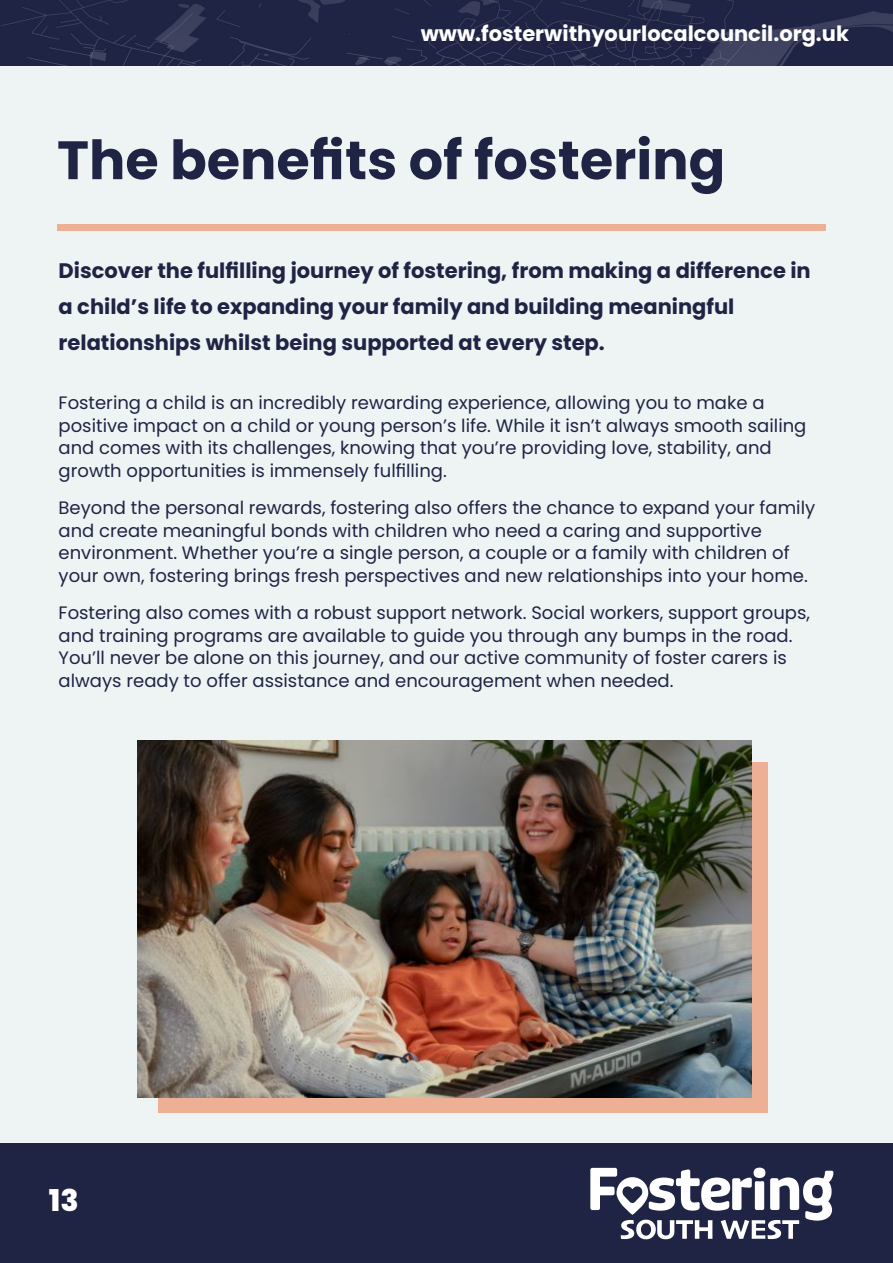
<style>
.page{position:relative;width:893px;height:1263px;background:#fff}
.page>*{position:absolute;margin:0;border:0;box-sizing:border-box;transform-origin:0 0}
.t1{font:700 54px "Poppins";color:#1f2445}
.t2{font:800 30px "Poppins";color:#fff}
.t3{font:700 21px/36px "Poppins";color:#1f2445}
.t4{font:700 21px "Poppins";color:#fff}
.t5{font:18px/22.5px "Poppins";color:#1f2445}
</style>
<div class="page">
<div style="left:0;top:3px;width:893px;height:1260px;background:#eef4f3"></div>
<div style="left:0;top:1144px;width:893px;height:119px;background:#1f2445"></div>
<img style="left:1px;top:0;width:892px;height:66px">
<svg style="left:590px;top:1167px;width:243px;height:72px"></svg>
<div style="left:57px;top:224px;width:768px;height:7px;background:#eeb094"></div>
<div style="left:158px;top:762px;width:610px;height:351px;background:#eeb094"></div>
<img style="left:137px;top:741px;width:614px;height:357px">
<p class="t4" style="left:421px;top:19px;width:430px">www.fosterwithyourlocalcouncil.org.uk</p>
<h1 class="t1" style="left:57px;top:122px;width:670px">The benefits of fostering</h1>
<p class="t3" style="left:59px;top:253px;width:754px">Discover the fulfilling journey of fostering, from making a difference in a child’s life to expanding your family and building meaningful relationships whilst being supported at every step.</p>
<p class="t5" style="left:59px;top:391px;width:749px">Fostering a child is an incredibly rewarding experience, allowing you to make a positive impact on a child or young person’s life. While it isn’t always smooth sailing and comes with its challenges, knowing that you’re providing love, stability, and growth opportunities is immensely fulfilling.</p>
<p class="t5" style="left:59px;top:496px;width:758px">Beyond the personal rewards, fostering also offers the chance to expand your family and create meaningful bonds with children who need a caring and supportive environment. Whether you’re a single person, a couple or a family with children of your own, fostering brings fresh perspectives and new relationships into your home.</p>
<p class="t5" style="left:59px;top:601px;width:753px">Fostering also comes with a robust support network. Social workers, support groups, and training programs are available to guide you through any bumps in the road.<br>You’ll never be alone on this journey, and our active community of foster carers is always ready to offer assistance and encouragement when needed.</p>
<h2 class="t2" style="left:49px;top:1179px;width:31px">13</h2>
</div>
